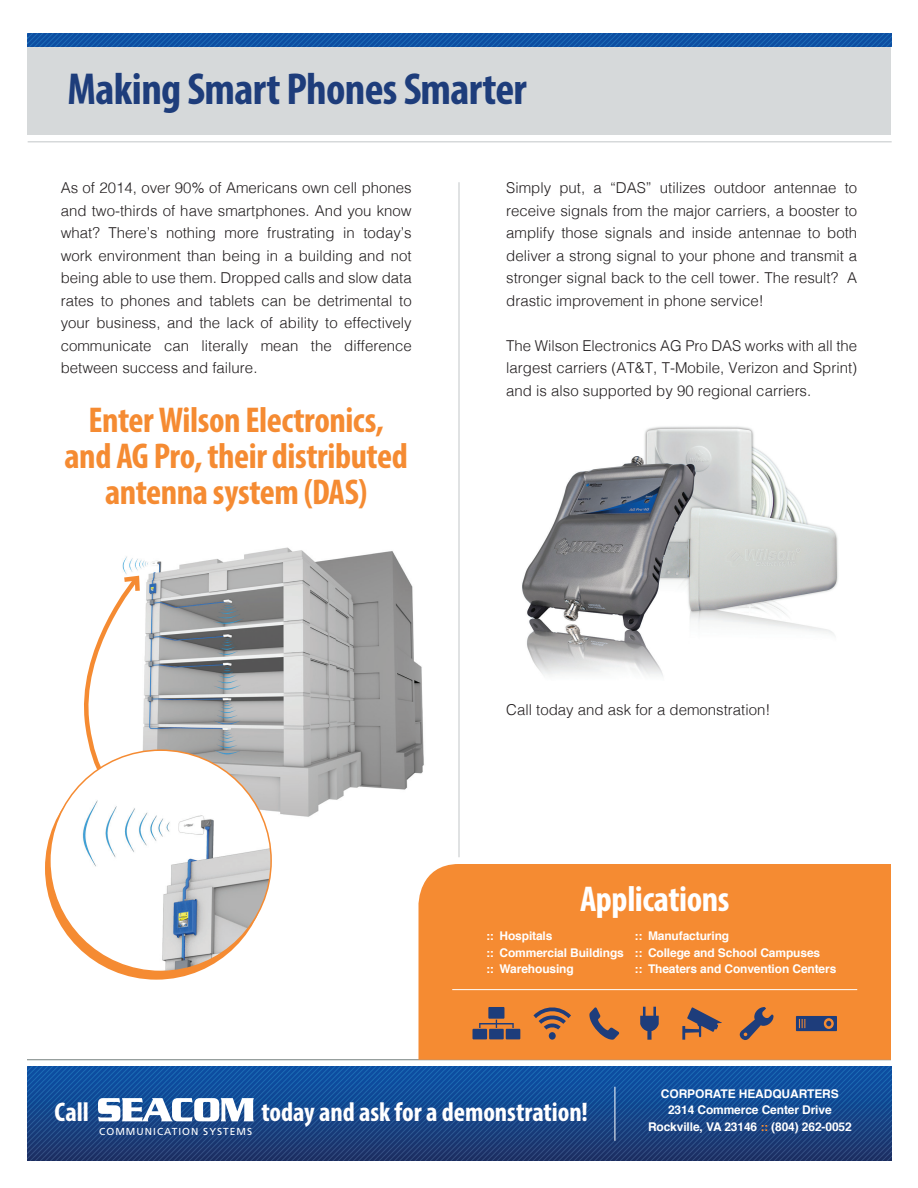
<style>
.page{position:relative;width:918px;height:1188px;background:#fff}
.page>*{position:absolute;margin:0;border:0;box-sizing:border-box;transform-origin:0 0}
.t1{font:700 condensed 45px "Myriad Pro";letter-spacing:-.015em;color:#1e3d7b}
.t2{font:700 condensed 36px/36px "Myriad Pro";letter-spacing:-.015em;color:#f58b32;text-align:center}
.t3{font:700 condensed 36px "Myriad Pro";letter-spacing:-.015em;color:#fff}
.t4{font:700 condensed 27px "Myriad Pro";color:#fff}
.t5{font:300 15px/22.5px "Helvetica";color:#231f20;text-align:justify}
.t6{font:700 12px/16.5px "Helvetica";letter-spacing:-.01em;color:#fff}
.t7{font:10.2px "Frutiger LT Std";letter-spacing:.1em;color:#fff}
.s1{color:#f58b32}
</style>
<div class="page">
<hr style="left:27px;top:1059px;width:864px;height:1px;background:#76807d">
<div style="left:27px;top:47px;width:864px;height:88px;background:#d6d9da"></div>
<svg style="left:28px;top:1066px;width:782px;height:95px;background:#18488c"></svg>
<svg style="left:810px;top:1066px;width:82px;height:95px;background:#18488c"></svg>
<svg style="left:97px;top:1098px;width:157px;height:23px"></svg>
<svg style="left:27px;top:34px;width:865px;height:13px;background:#1055a6"></svg>
<hr style="left:615px;top:1087px;width:1px;height:54px;background:#fff">
<hr style="left:458px;top:182px;width:2px;height:675px;background:#d6d9da">
<hr style="left:28px;top:141px;width:864px;height:2px;background:#d6d9da">
<div style="left:418px;top:864px;width:473px;height:196px;background:#f58b32"></div>
<svg style="left:472px;top:1007px;width:48px;height:32px;background:#936753"></svg>
<svg style="left:533px;top:1005px;width:38px;height:35px"></svg>
<svg style="left:640px;top:1007px;width:19px;height:33px"></svg>
<svg style="left:589px;top:1007px;width:30px;height:33px"></svg>
<svg style="left:796px;top:1016px;width:41px;height:15px"></svg>
<svg style="left:740px;top:1007px;width:34px;height:33px"></svg>
<svg style="left:682px;top:1007px;width:41px;height:33px"></svg>
<hr style="left:452px;top:989px;width:405px;height:1px;background:#fff">
<img style="left:122px;top:547px;width:302px;height:270px">
<img style="left:522px;top:426px;width:316px;height:251px">
<svg style="left:45px;top:757px;width:223px;height:223px;fill:#f58b33"></svg>
<svg style="left:84px;top:573px;width:76px;height:177px"></svg>
<img style="left:61px;top:750px;width:210px;height:221px">
<h1 class="t1" style="left:68px;top:61px;width:461px">Making Smart Phones Smarter</h1>
<p class="t5" style="left:61px;top:175px;width:353px">As of 2014, over 90% of Americans own cell phones and two-thirds of have smartphones. And you know what? There’s nothing more frustrating in today’s work environment than being in a building and not being able to use them. Dropped calls and slow data rates to phones and tablets can be detrimental to your business, and the lack of ability to effectively communicate can literally mean the difference between success and failure.</p>
<h2 class="t2" style="left:65px;top:401px;width:345px">Enter Wilson Electronics, and AG Pro, their distributed antenna system (DAS)</h2>
<p class="t5" style="left:506px;top:175px;width:353px">Simply put, a “DAS” utilizes outdoor antennae to receive signals from the major carriers, a booster to amplify those signals and inside antennae to both deliver a strong signal to your phone and transmit a stronger signal back to the cell tower. The result? A drastic improvement in phone service!</p>
<p class="t5" style="left:506px;top:333px;width:352px">The Wilson Electronics AG Pro DAS works with all the largest carriers (AT&amp;T, T-Mobile, Verizon and Sprint) and is also supported by 90 regional carriers.</p>
<p class="t5" style="left:506px;top:697px;width:266px">Call today and ask for a demonstration!</p>
<h2 class="t3" style="left:580px;top:877px;width:151px">Applications</h2>
<p class="t6" style="left:486px;top:928px;width:139px">:: Hospitals<br>:: Commercial Buildings :: Warehousing</p>
<p class="t6" style="left:634px;top:928px;width:203px">:: Manufacturing<br>:: College and School Campuses<br>:: Theaters and Convention Centers</p>
<h3 class="t4" style="left:55px;top:1095px;width:36px">Call</h3>
<h3 class="t4" style="left:261px;top:1095px;width:328px">today and ask for a demonstration!</h3>
<p class="t7" style="left:99px;top:1126px;width:154px">COMMUNICATION SYSTEMS</p>
<p class="t6" style="left:648px;top:1085px;width:205px;text-align:center">CORPORATE HEADQUARTERS<br>2314 Commerce Center Drive<br>Rockville, VA 23146 <span class="s1">::</span> (804) 262-0052</p>
</div>
